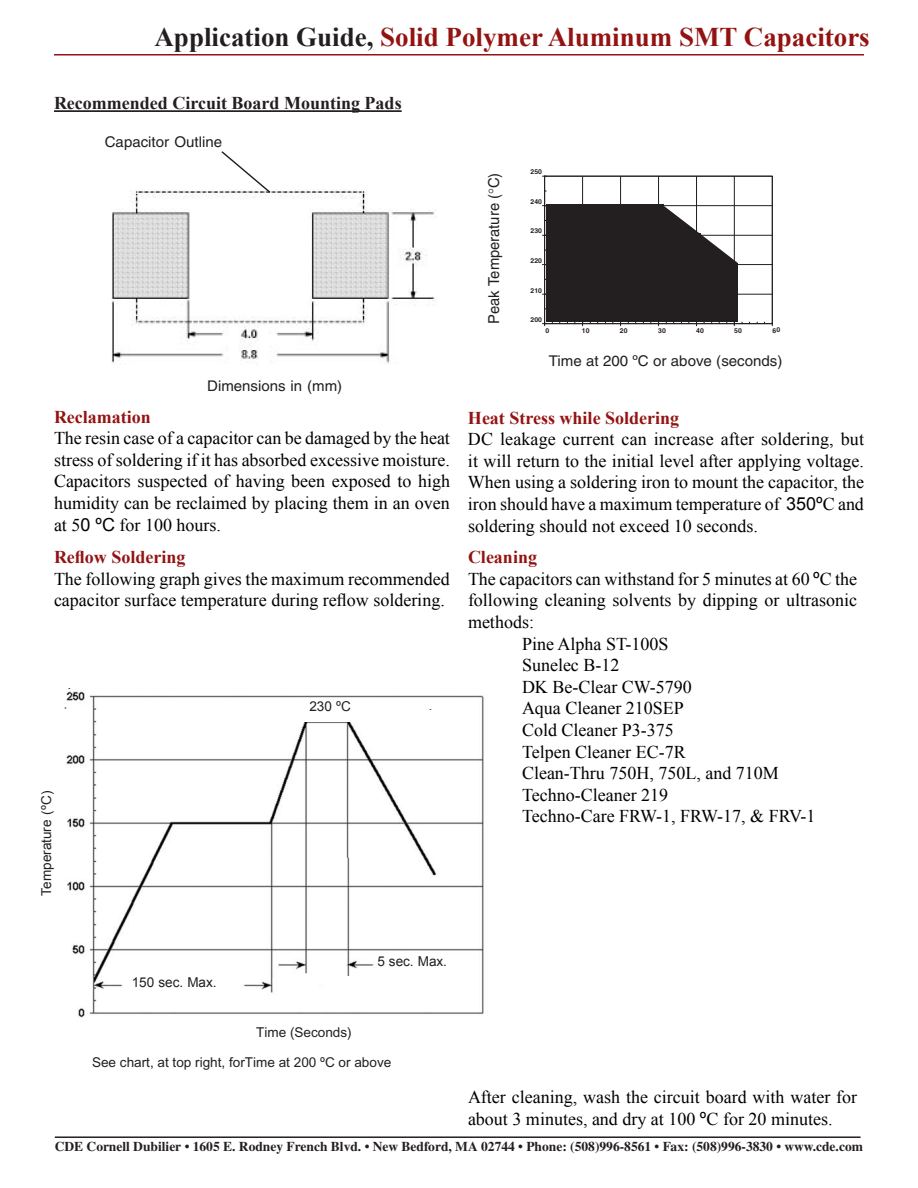
<style>
.page{position:relative;width:918px;height:1188px;background:#fff}
.page>*{position:absolute;margin:0;border:0;box-sizing:border-box;transform-origin:0 0}
.t1{font:700 27px "Times New Roman";color:#931312}
.t2{font:18px/21.6px "Times New Roman";color:#000;text-align:justify}
.t3{font:700 18px "Times New Roman";color:#931312}
.t4{font:700 18px "Times New Roman";color:#231f20}
.t5{font:15px "Helvetica";color:#231f20}
.t6{font:14.85px "Helvetica";color:#231f20}
.t7{font:14.7px "Helvetica";color:#231f20}
.t8{font:700 13.5px "Times";color:#231f20}
.t9{font:13.5px "Arial";color:#231f20}
.t10{font:13.5px "Arial";color:#231f20}
.t11{font:700 6.75px "Helvetica";letter-spacing:.025em;color:#231f20}
.s1{color:#231f20}
.s2{font-family:"Arial"}
</style>
<div class="page">
<hr style="left:54px;top:54px;width:810px;height:2px;background:#931312">
<hr style="left:55px;top:1136px;width:806px;height:2px;background:#231f20">
<hr style="left:54px;top:110px;width:348px;height:2px;background:#231f20">
<img style="left:111px;top:189px;width:325px;height:176px">
<svg style="left:220px;top:151px;width:52px;height:43px"></svg>
<svg style="left:542px;top:175px;width:231px;height:152px"></svg>
<div style="left:661px;top:264px;width:77px;height:58px;background:#231f20"></div>
<div style="left:662px;top:234px;width:38px;height:32px;background:#231f20"></div>
<img style="left:64px;top:688px;width:420px;height:330px">
<div style="left:305px;top:701px;width:59px;height:21px;background:#fff"></div>
<div style="left:335px;top:977px;width:125px;height:27px;background:#fff"></div>
<div style="left:39px;top:808px;width:28px;height:98px;background:#fff"></div>
<h1 class="t1" style="left:154px;top:18px;width:717px"><span class="s1">Application Guide,</span> Solid Polymer Aluminum SMT Capacitors</h1>
<p class="t4" style="left:54px;top:91px;width:349px">Recommended Circuit Board Mounting Pads</p>
<p class="t7" style="left:105px;top:137px;width:119px">Capacitor Outline</p>
<p class="t7" style="left:207px;top:381px;width:136px">Dimensions in (mm)</p>
<p class="t3" style="left:54px;top:404px;width:98px">Reclamation</p>
<p class="t2" style="left:54px;top:427px;width:398px">The resin case of a capacitor can be damaged by the heat stress of soldering if it has absorbed excessive moisture.<br>Capacitors suspected of having been exposed to high humidity can be reclaimed by placing them in an oven at 5<span class="s2">0 ºC</span> for 100 hours.</p>
<p class="t3" style="left:54px;top:545px;width:133px">Reflow Soldering</p>
<p class="t2" style="left:54px;top:568px;width:397px">The following graph gives the maximum recommended capacitor surface temperature during reflow soldering.</p>
<p class="t10" style="left:39px;top:896px;width:106px;rotate:-90deg">Temperature (ºC)</p>
<p class="t10" style="left:309px;top:699px;width:43px">230 ºC</p>
<p class="t5" style="left:489px;top:324px;width:153px;rotate:-90deg">Peak Temperature ( C)</p>
<p class="t11" style="left:530px;top:169px;width:13px">250</p>
<p class="t11" style="left:530px;top:199px;width:13px">240</p>
<p class="t11" style="left:530px;top:229px;width:13px">230</p>
<p class="t11" style="left:530px;top:258px;width:13px">220</p>
<p class="t11" style="left:530px;top:288px;width:13px">210</p>
<p class="t11" style="left:530px;top:317px;width:13px">200</p>
<p class="t11" style="left:546px;top:328px;width:5px">0</p>
<p class="t11" style="left:582px;top:328px;width:9px">10</p>
<p class="t11" style="left:620px;top:328px;width:9px">20</p>
<p class="t11" style="left:658px;top:328px;width:9px">30</p>
<p class="t11" style="left:696px;top:328px;width:9px">40</p>
<p class="t11" style="left:734px;top:328px;width:9px">50</p>
<p class="t11" style="left:772px;top:328px;width:9px">60</p>
<p class="t6" style="left:549px;top:355px;width:235px">Time at 200 ºC or above (seconds)</p>
<p class="t3" style="left:468px;top:405px;width:213px">Heat Stress while Soldering</p>
<p class="t2" style="left:468px;top:428px;width:398px">DC leakage current can increase after soldering, but it will return to the initial level after applying voltage.<br>When using a soldering iron to mount the capacitor, the iron should have a maximum temperature of <span class="s2">350º</span>C and soldering should not exceed 10 seconds.</p>
<p class="t3" style="left:468px;top:545px;width:71px">Cleaning</p>
<p class="t2" style="left:468px;top:568px;width:391px">The capacitors can withstand for 5 minutes at 60 <span class="s2">º</span>C the</p>
<p class="t2" style="left:468px;top:589px;width:391px">following cleaning solvents by dipping or ultrasonic</p>
<p class="t2" style="left:468px;top:611px;width:68px">methods:</p>
<p class="t2" style="left:522px;top:633px;width:148px">Pine Alpha ST-100S</p>
<p class="t2" style="left:522px;top:654px;width:99px">Sunelec B-12</p>
<p class="t2" style="left:522px;top:676px;width:171px">DK Be-Clear CW-5790</p>
<p class="t2" style="left:522px;top:697px;width:163px">Aqua Cleaner 210SEP</p>
<p class="t2" style="left:522px;top:719px;width:153px">Cold Cleaner P3-375</p>
<p class="t2" style="left:522px;top:741px;width:165px">Telpen Cleaner EC-7R</p>
<p class="t2" style="left:522px;top:762px;width:258px">Clean-Thru 750H, 750L, and 710M</p>
<p class="t2" style="left:522px;top:784px;width:148px">Techno-Cleaner 219</p>
<p class="t2" style="left:522px;top:805px;width:295px">Techno-Care FRW-1, FRW-17, &amp; FRV-1</p>
<p class="t10" style="left:132px;top:974px;width:86px">150 sec. Max.</p>
<p class="t10" style="left:377px;top:954px;width:71px">5 sec. Max.</p>
<p class="t9" style="left:256px;top:1027px;width:97px">Time (Seconds)</p>
<p class="t9" style="left:92px;top:1057px;width:301px">See chart, at top right, forTime at 200 ºC or above</p>
<p class="t2" style="left:468px;top:1086px;width:391px">After cleaning, wash the circuit board with water for about 3 minutes, and dry at 100 <span class="s2">º</span>C for 20 minutes.</p>
<p class="t8" style="left:55px;top:1138px;width:810px">CDE Cornell Dubilier • 1605 E. Rodney French Blvd. • New Bedford, MA 02744 • Phone: (508)996-8561 • Fax: (508)996-3830 • www.cde.com</p>
</div>
